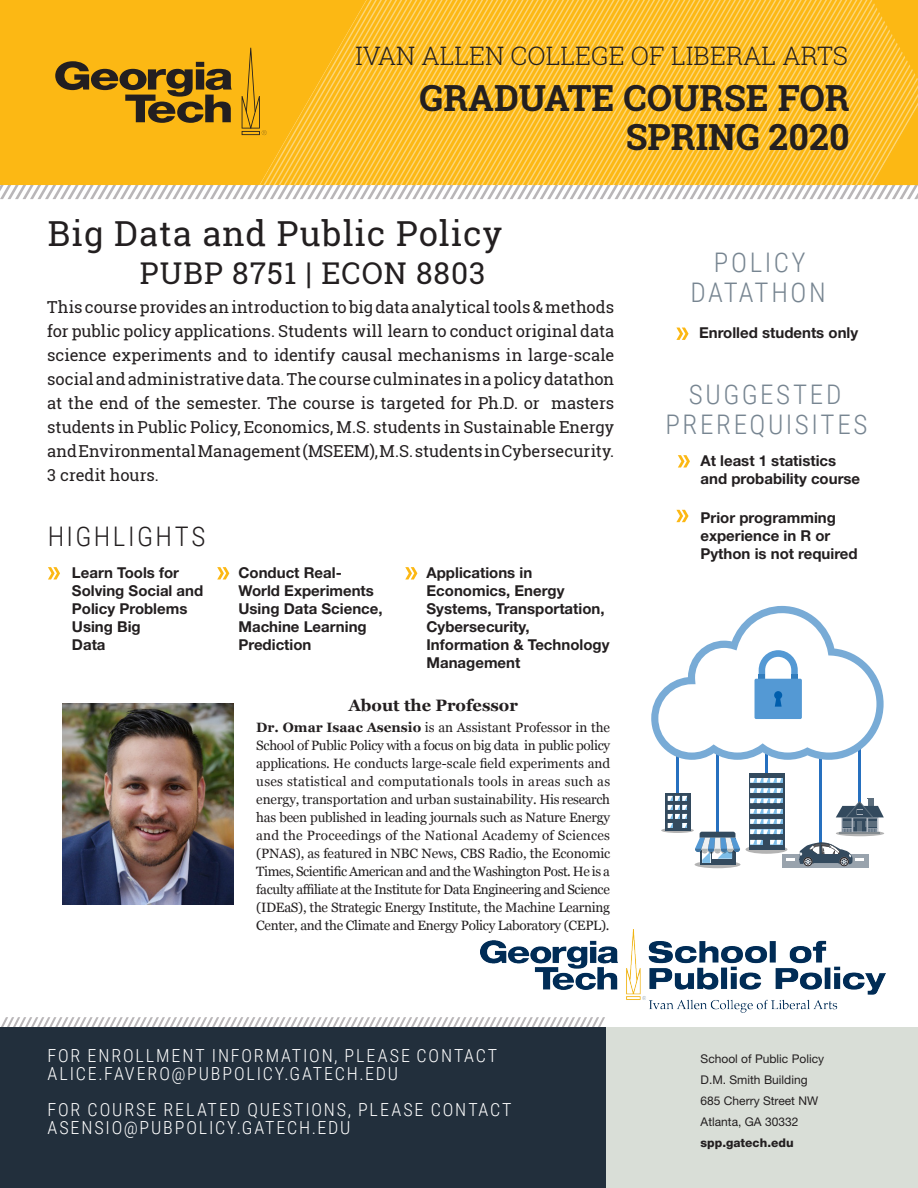
<style>
.page{position:relative;width:918px;height:1188px;background:#fff}
.page>*{position:absolute;margin:0;border:0;box-sizing:border-box;transform-origin:0 0}
.t1{font:700 36px/39px "Roboto Slab";color:#231f20;text-align:right}
.t2{font:34.5px "Roboto Slab";letter-spacing:.03em;color:#231f20}
.t3{font:30px "Roboto Slab";letter-spacing:.03em;color:#231f20}
.t4{font:300 27px/30px "Roboto Condensed";letter-spacing:.095em;color:#778591;text-align:center}
.t5{font:300 27px "Roboto Condensed";letter-spacing:.09em;color:#231f20}
.t6{font:300 25.5px "Roboto Slab";color:#231f20}
.t7{font:300 18px/18px "Roboto Condensed";letter-spacing:.105em;color:#fff}
.t8{font:16.5px/24px "Roboto Slab";color:#231f20;text-align:justify}
.t9{font:700 16.5px "Georgia";color:#231f20}
.t10{font:700 15px/18px "Helvetica Neue LT Std";color:#231f20}
.t11{font:13.5px/18px "Georgia";letter-spacing:-.025em;color:#231f20;text-align:justify}
.t12{font:12px/21px "Helvetica Neue LT Std";color:#231f20}
.t13{font:800 12px "Helvetica Neue LT Std";color:#231f20}
.s1{font-weight:700}
</style>
<div class="page">
<svg style="left:405px;top:567px;width:12px;height:13px"></svg>
<svg style="left:48px;top:567px;width:12px;height:13px"></svg>
<svg style="left:217px;top:567px;width:12px;height:13px"></svg>
<svg style="left:0;top:0;width:918px;height:199px;background:#f4bc35"></svg>
<svg style="left:3px;top:1017px;width:599px;height:11px"></svg>
<div style="left:605px;top:1028px;width:313px;height:160px;background:#d9ded7"></div>
<div style="left:0;top:1028px;width:605px;height:160px;background:#222f3c"></div>
<img style="left:480px;top:930px;width:405px;height:82px">
<img style="left:63px;top:704px;width:170px;height:201px">
<hr style="left:676px;top:752px;width:3px;height:41px;background:#2670bf">
<hr style="left:716px;top:744px;width:3px;height:89px;background:#2670bf">
<hr style="left:765px;top:751px;width:3px;height:27px;background:#2670bf">
<hr style="left:858px;top:746px;width:2px;height:60px;background:#2670bf">
<hr style="left:819px;top:755px;width:3px;height:89px;background:#2670bf">
<svg style="left:651px;top:606px;width:233px;height:154px"></svg>
<svg style="left:746px;top:845px;width:41px;height:9px"></svg>
<div style="left:749px;top:773px;width:35px;height:76px;background:#334a5e"></div>
<svg style="left:750px;top:778px;width:33px;height:15px"></svg>
<svg style="left:750px;top:799px;width:33px;height:4px"></svg>
<svg style="left:750px;top:809px;width:33px;height:4px"></svg>
<svg style="left:750px;top:819px;width:33px;height:5px"></svg>
<svg style="left:750px;top:830px;width:33px;height:4px"></svg>
<svg style="left:750px;top:840px;width:13px;height:4px"></svg>
<svg style="left:661px;top:828px;width:33px;height:5px"></svg>
<svg style="left:665px;top:793px;width:25px;height:37px"></svg>
<svg style="left:668px;top:796px;width:19px;height:32px"></svg>
<svg style="left:695px;top:832px;width:46px;height:36px"></svg>
<div style="left:782px;top:854px;width:86px;height:14px;background:#99a3ad"></div>
<svg style="left:770px;top:840px;width:94px;height:25px"></svg>
<div style="left:836px;top:831px;width:48px;height:5px;background:#b3b3b3;border-radius:50%"></div>
<svg style="left:836px;top:798px;width:48px;height:35px"></svg>
<hr style="left:840px;top:833px;width:40px;height:1px;background:#828a8f">
<svg style="left:676px;top:510px;width:13px;height:12px"></svg>
<svg style="left:678px;top:455px;width:12px;height:13px"></svg>
<svg style="left:676px;top:328px;width:13px;height:12px"></svg>
<h3 class="t6" style="left:355px;top:39px;width:495px">IVAN ALLEN COLLEGE OF LIBERAL ARTS</h3>
<h1 class="t1" style="left:420px;top:77px;width:431px">GRADUATE COURSE FOR<br>SPRING 2020</h1>
<h2 class="t2" style="left:48px;top:210px;width:456px">Big Data and Public Policy</h2>
<h3 class="t3" style="left:140px;top:252px;width:347px">PUBP 8751 | ECON 8803</h3>
<p class="t8" style="left:47px;top:295px;width:569px">This course provides an introduction to big data analytical tools &amp; methods for public policy applications. Students will learn to conduct original data science experiments and to identify causal mechanisms in large-scale social and administrative data. The course culminates in a policy datathon at the end of the semester. The course is targeted for Ph.D. or masters students in Public Policy, Economics, M.S. students in Sustainable Energy and Environmental Management (MSEEM), M.S. students in Cybersecurity.<br>3 credit hours.</p>
<h3 class="t5" style="left:48px;top:521px;width:159px">HIGHLIGHTS</h3>
<p class="t10" style="left:72px;top:563px;width:133px">Learn Tools for<br>Solving Social and<br>Policy Problems<br>Using Big<br>Data</p>
<p class="t10" style="left:238px;top:563px;width:146px">Conduct Real-<br>World Experiments<br>Using Data Science,<br>Machine Learning<br>Prediction</p>
<p class="t10" style="left:427px;top:563px;width:184px">Applications in<br>Economics, Energy<br>Systems, Transportation,<br>Cybersecurity,<br>Information &amp; Technology<br>Management</p>
<p class="t9" style="left:348px;top:696px;width:171px">About the Professor</p>
<p class="t11" style="left:256px;top:718px;width:356px"><span class="s1">Dr. Omar Isaac Asensio</span> is an Assistant Professor in the School of Public Policy with a focus on big data in public policy applications. He conducts large-scale field experiments and uses statistical and computationals tools in areas such as energy, transportation and urban sustainability. His research has been published in leading journals such as Nature Energy and the Proceedings of the National Academy of Sciences (PNAS), as featured in NBC News, CBS Radio, the Economic Times, Scientific American and and the Washington Post. He is a faculty affiliate at the Institute for Data Engineering and Science (IDEaS), the Strategic Energy Institute, the Machine Learning Center, and the Climate and Energy Policy Laboratory (CEPL).</p>
<h3 class="t7" style="left:48px;top:1047px;width:451px">FOR ENROLLMENT INFORMATION, PLEASE CONTACT<br>ALICE.FAVERO@PUBPOLICY.GATECH.EDU</h3>
<h3 class="t7" style="left:48px;top:1101px;width:465px">FOR COURSE RELATED QUESTIONS, PLEASE CONTACT<br>ASENSIO@PUBPOLICY.GATECH.EDU</h3>
<h3 class="t4" style="left:690px;top:248px;width:137px">POLICY<br>DATATHON</h3>
<p class="t10" style="left:699px;top:324px;width:161px">Enrolled students only</p>
<h3 class="t4" style="left:665px;top:380px;width:204px">SUGGESTED<br>PREREQUISITES</h3>
<p class="t10" style="left:701px;top:451px;width:161px">At least 1 statistics and probability course</p>
<p class="t10" style="left:701px;top:508px;width:159px">Prior programming experience in R or<br>Python is not required</p>
<p class="t12" style="left:701px;top:1048px;width:125px">School of Public Policy<br>D.M. Smith Building<br>685 Cherry Street NW<br>Atlanta, GA 30332</p>
<p class="t13" style="left:701px;top:1135px;width:94px">spp.gatech.edu</p>
</div>
